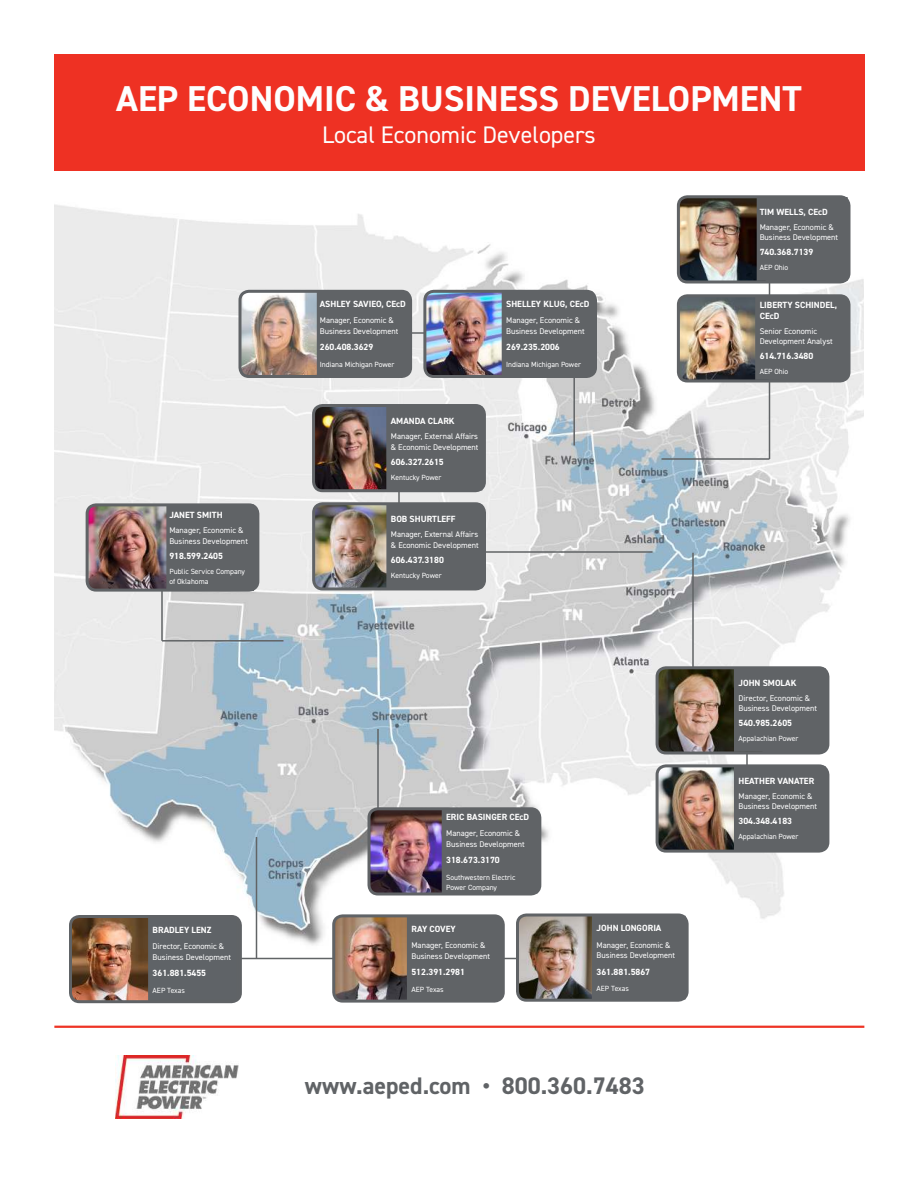
<style>
.page{position:relative;width:918px;height:1188px;background:#fff}
.page>*{position:absolute;margin:0;border:0;box-sizing:border-box;transform-origin:0 0}
.t1{font:700 36px "DIN2014";color:#fdfefe}
.t2{font:700 24px "DIN2014";color:#606366}
.t3{font:24px "DIN2014";color:#fdfefe}
.t4{font:700 9px/10.5px "DIN2014";color:#fff}
.t5{font:8.25px/10.5px "DIN2014";color:#fff}
.t6{font:7.5px/10.5px "DIN2014";color:#fff}
</style>
<div class="page">
<img style="left:54px;top:204px;width:810px;height:746px">
<img style="left:115px;top:1056px;width:123px;height:63px">
<hr style="left:236px;top:958px;width:311px;height:1px;background:#616466">
<hr style="left:746px;top:712px;width:2px;height:76px;background:#616466">
<hr style="left:398px;top:459px;width:2px;height:67px;background:#616466">
<hr style="left:405px;top:332px;width:68px;height:2px;background:#616466">
<hr style="left:769px;top:270px;width:1px;height:189px;background:#616466">
<hr style="left:662px;top:458px;width:108px;height:2px;background:#616466">
<hr style="left:573px;top:364px;width:2px;height:81px;background:#616466">
<hr style="left:450px;top:551px;width:203px;height:2px;background:#616466">
<hr style="left:161px;top:553px;width:2px;height:88px;background:#616466">
<hr style="left:162px;top:640px;width:122px;height:2px;background:#616466">
<hr style="left:256px;top:837px;width:1px;height:121px;background:#616466">
<hr style="left:377px;top:729px;width:2px;height:121px;background:#616466">
<hr style="left:692px;top:553px;width:2px;height:121px;background:#616466">
<img style="left:334px;top:916px;width:73px;height:83px">
<div style="left:332px;top:914px;width:173px;height:89px;border:3px solid #606366;border-radius:9px"></div>
<div style="left:408px;top:917px;width:91px;height:82px;background:#606366"></div>
<div style="left:407px;top:916px;width:93px;height:84px;border:2px solid #606366"></div>
<img style="left:70px;top:916px;width:78px;height:83px">
<div style="left:69px;top:915px;width:173px;height:88px;border:3px solid #606366;border-radius:9px"></div>
<div style="left:149px;top:918px;width:88px;height:82px;background:#5f6367"></div>
<div style="left:148px;top:917px;width:90px;height:84px;border:2px solid #606366"></div>
<img style="left:240px;top:291px;width:77px;height:85px">
<div style="left:239px;top:290px;width:173px;height:88px;border:3px solid #606366;border-radius:9px"></div>
<div style="left:318px;top:292px;width:89px;height:83px;background:#606366"></div>
<div style="left:317px;top:292px;width:91px;height:83px;border:2px solid #606366"></div>
<img style="left:369px;top:809px;width:73px;height:85px">
<div style="left:368px;top:807px;width:173px;height:88px;border:3px solid #606366;border-radius:9px"></div>
<div style="left:443px;top:811px;width:94px;height:81px;background:#606366"></div>
<div style="left:442px;top:810px;width:96px;height:83px;border:2px solid #606366"></div>
<img style="left:518px;top:915px;width:74px;height:83px">
<div style="left:516px;top:913px;width:173px;height:89px;border:3px solid #606366;border-radius:9px"></div>
<div style="left:593px;top:916px;width:92px;height:83px;background:#606366"></div>
<div style="left:592px;top:916px;width:94px;height:83px;border:2px solid #606366"></div>
<img style="left:657px;top:668px;width:77px;height:85px">
<div style="left:656px;top:666px;width:173px;height:88px;border:3px solid #606366;border-radius:9px"></div>
<div style="left:735px;top:669px;width:90px;height:82px;background:#606366"></div>
<div style="left:734px;top:668px;width:92px;height:84px;border:2px solid #606366"></div>
<img style="left:425px;top:291px;width:77px;height:85px">
<div style="left:423px;top:290px;width:174px;height:88px;border:3px solid #606366;border-radius:9px"></div>
<div style="left:502px;top:292px;width:90px;height:83px;background:#606366"></div>
<img style="left:678px;top:199px;width:79px;height:83px">
<div style="left:677px;top:195px;width:174px;height:88px;border:3px solid #606366;border-radius:9px"></div>
<div style="left:757px;top:198px;width:90px;height:82px;background:#606366"></div>
<div style="left:757px;top:197px;width:91px;height:84px;border:2px solid #606366"></div>
<img style="left:678px;top:296px;width:77px;height:85px">
<div style="left:677px;top:294px;width:174px;height:88px;border:3px solid #606366;border-radius:9px"></div>
<div style="left:756px;top:297px;width:89px;height:82px;background:#606366"></div>
<div style="left:755px;top:296px;width:91px;height:84px;border:2px solid #606366"></div>
<img style="left:314px;top:504px;width:72px;height:85px">
<div style="left:312px;top:502px;width:174px;height:88px;border:3px solid #606366;border-radius:9px"></div>
<div style="left:387px;top:506px;width:95px;height:81px;background:#606366"></div>
<div style="left:386px;top:505px;width:97px;height:83px;border:2px solid #606366"></div>
<img style="left:314px;top:406px;width:72px;height:85px">
<div style="left:312px;top:404px;width:174px;height:88px;border:3px solid #606366;border-radius:9px"></div>
<div style="left:387px;top:407px;width:95px;height:83px;background:#606366"></div>
<img style="left:657px;top:766px;width:77px;height:85px">
<div style="left:656px;top:764px;width:173px;height:89px;border:3px solid #606366;border-radius:9px"></div>
<div style="left:735px;top:767px;width:90px;height:82px;background:#606366"></div>
<div style="left:734px;top:766px;width:92px;height:84px;border:2px solid #606366"></div>
<img style="left:87px;top:505px;width:79px;height:85px">
<div style="left:86px;top:503px;width:173px;height:89px;border:3px solid #606366;border-radius:9px"></div>
<div style="left:167px;top:505px;width:86px;height:85px;background:#606366"></div>
<div style="left:166px;top:505px;width:88px;height:86px;border:2px solid #606366"></div>
<hr style="left:54px;top:1026px;width:810px;height:2px;background:#ee3425">
<div style="left:54px;top:54px;width:810px;height:116px;background:#ee3123"></div>
<h1 class="t1" style="left:116px;top:86px;width:687px">AEP ECONOMIC &amp; BUSINESS DEVELOPMENT</h1>
<p class="t4" style="left:169px;top:511px;width:55px">JANET SMITH</p>
<p class="t5" style="left:169px;top:526px;width:80px">Manager, Economic &amp;<br>Business Development</p>
<p class="t4" style="left:169px;top:551px;width:55px">918.599.2405</p>
<p class="t6" style="left:169px;top:566px;width:77px">Public Service Company of Oklahoma</p>
<h2 class="t3" style="left:322px;top:124px;width:275px">Local Economic Developers</h2>
<p class="t4" style="left:320px;top:299px;width:88px">ASHLEY SAVIEO, CEcD</p>
<p class="t5" style="left:320px;top:316px;width:80px">Manager, Economic &amp;<br>Business Development</p>
<p class="t4" style="left:320px;top:343px;width:55px">260.408.3629</p>
<p class="t6" style="left:320px;top:359px;width:76px">Indiana Michigan Power</p>
<p class="t4" style="left:391px;top:417px;width:65px">AMANDA CLARK</p>
<p class="t5" style="left:391px;top:431px;width:89px">Manager, External Affairs &amp; Economic Development</p>
<p class="t4" style="left:391px;top:457px;width:54px">606.327.2615</p>
<p class="t6" style="left:391px;top:472px;width:52px">Kentucky Power</p>
<p class="t4" style="left:391px;top:515px;width:66px">BOB SHURTLEFF</p>
<p class="t5" style="left:391px;top:530px;width:89px">Manager, External Affairs &amp; Economic Development</p>
<p class="t4" style="left:391px;top:555px;width:54px">606.437.3180</p>
<p class="t6" style="left:391px;top:570px;width:52px">Kentucky Power</p>
<p class="t4" style="left:506px;top:299px;width:85px">SHELLEY KLUG, CEcD</p>
<p class="t5" style="left:506px;top:316px;width:80px">Manager, Economic &amp;<br>Business Development</p>
<p class="t4" style="left:506px;top:343px;width:55px">269.235.2006</p>
<p class="t6" style="left:506px;top:359px;width:76px">Indiana Michigan Power</p>
<p class="t4" style="left:153px;top:925px;width:60px">BRADLEY LENZ</p>
<p class="t5" style="left:153px;top:941px;width:80px">Director, Economic &amp;<br>Business Development</p>
<p class="t4" style="left:153px;top:969px;width:55px">361.881.5455</p>
<p class="t6" style="left:153px;top:985px;width:34px">AEP Texas</p>
<p class="t4" style="left:446px;top:812px;width:84px">ERIC BASINGER CEcD</p>
<p class="t5" style="left:446px;top:829px;width:80px">Manager, Economic &amp;<br>Business Development</p>
<p class="t4" style="left:446px;top:856px;width:55px">318.673.3170</p>
<p class="t6" style="left:446px;top:872px;width:71px">Southwestern Electric<br>Power Company</p>
<p class="t4" style="left:411px;top:924px;width:46px">RAY COVEY</p>
<p class="t5" style="left:411px;top:940px;width:80px">Manager, Economic &amp;<br>Business Development</p>
<p class="t4" style="left:411px;top:968px;width:55px">512.391.2981</p>
<p class="t6" style="left:411px;top:984px;width:34px">AEP Texas</p>
<p class="t4" style="left:597px;top:924px;width:66px">JOHN LONGORIA</p>
<p class="t5" style="left:597px;top:940px;width:80px">Manager, Economic &amp;<br>Business Development</p>
<p class="t4" style="left:597px;top:967px;width:55px">361.881.5867</p>
<p class="t6" style="left:597px;top:984px;width:34px">AEP Texas</p>
<h2 class="t2" style="left:305px;top:1078px;width:341px">www.aeped.com • 800.360.7483</h2>
<p class="t4" style="left:760px;top:207px;width:70px">TIM WELLS, CEcD</p>
<p class="t5" style="left:760px;top:222px;width:80px">Manager, Economic &amp;<br>Business Development</p>
<p class="t4" style="left:760px;top:248px;width:55px">740.368.7139</p>
<p class="t6" style="left:760px;top:263px;width:30px">AEP Ohio</p>
<p class="t4" style="left:760px;top:301px;width:79px">LIBERTY SCHINDEL,<br>CEcD</p>
<p class="t5" style="left:760px;top:326px;width:75px">Senior Economic<br>Development Analyst</p>
<p class="t4" style="left:760px;top:352px;width:55px">614.716.3480</p>
<p class="t6" style="left:760px;top:367px;width:30px">AEP Ohio</p>
<p class="t4" style="left:738px;top:678px;width:60px">JOHN SMOLAK</p>
<p class="t5" style="left:738px;top:693px;width:80px">Director, Economic &amp;<br>Business Development</p>
<p class="t4" style="left:738px;top:719px;width:55px">540.985.2605</p>
<p class="t6" style="left:738px;top:734px;width:62px">Appalachian Power</p>
<p class="t4" style="left:738px;top:776px;width:77px">HEATHER VANATER</p>
<p class="t5" style="left:738px;top:791px;width:80px">Manager, Economic &amp;<br>Business Development</p>
<p class="t4" style="left:738px;top:817px;width:55px">304.348.4183</p>
<p class="t6" style="left:738px;top:832px;width:62px">Appalachian Power</p>
</div>
